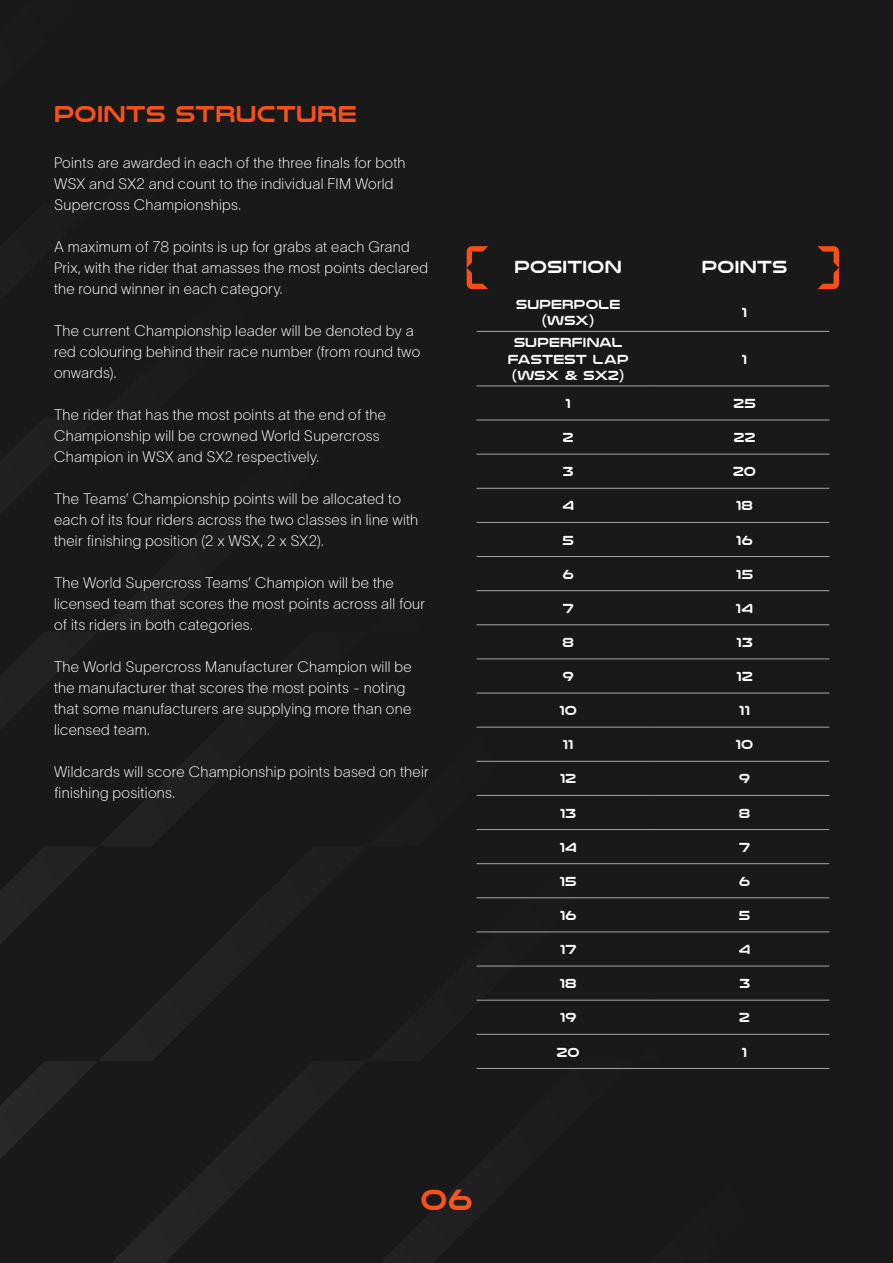
<style>
.page{position:relative;width:893px;height:1263px;background:#fff}
.page>*{position:absolute;margin:0;border:0;box-sizing:border-box;transform-origin:0 0}
.t1{font:30px "Nulshock Rg";color:#fa5016}
.t2{font:23.55px "Nulshock Rg";letter-spacing:.02em;color:#fa5016}
.t3{font:18px "Nulshock Rg";letter-spacing:.02em;color:#fff}
.t4{font:15px/21px "TWK Lausanne 100";letter-spacing:.02em;color:#fff}
.t5{font:13.5px/16.2px "Nulshock Rg";letter-spacing:.02em;color:#fff;text-align:center}
</style>
<div class="page">
<div style="left:635px;top:1061px;width:258px;height:202px;background:#191919"></div>
<div style="left:635px;top:846px;width:258px;height:215px;background:#191919"></div>
<div style="left:367px;top:1061px;width:268px;height:202px;background:#191919"></div>
<div style="left:367px;top:846px;width:268px;height:215px;background:#191919"></div>
<svg style="left:98px;top:1061px;width:269px;height:202px;background:#1b1b1b"></svg>
<svg style="left:98px;top:846px;width:269px;height:215px;background:#1a1a1a"></svg>
<div style="left:635px;top:631px;width:258px;height:215px;background:#191919"></div>
<div style="left:635px;top:417px;width:258px;height:214px;background:#191919"></div>
<div style="left:367px;top:631px;width:268px;height:215px;background:#191919"></div>
<div style="left:367px;top:417px;width:268px;height:214px;background:#191919"></div>
<div style="left:98px;top:631px;width:269px;height:215px;background:#191919"></div>
<div style="left:98px;top:417px;width:269px;height:214px;background:#191919"></div>
<div style="left:635px;top:202px;width:258px;height:215px;background:#191919"></div>
<div style="left:635px;top:0;width:258px;height:202px;background:#191919"></div>
<div style="left:367px;top:202px;width:268px;height:215px;background:#191919"></div>
<div style="left:367px;top:0;width:268px;height:202px;background:#191919"></div>
<div style="left:98px;top:202px;width:269px;height:215px;background:#191919"></div>
<div style="left:98px;top:0;width:269px;height:202px;background:#191919"></div>
<svg style="left:0;top:0;width:98px;height:1263px;background:#1a1a1a"></svg>
<svg style="left:467px;top:246px;width:21px;height:43px"></svg>
<svg style="left:817px;top:246px;width:22px;height:43px"></svg>
<hr style="left:477px;top:331px;width:176px;height:1px;background:#a5a8a9">
<hr style="left:653px;top:331px;width:176px;height:1px;background:#a5a8a9">
<hr style="left:477px;top:385px;width:176px;height:1px;background:#a5a8a9">
<hr style="left:653px;top:385px;width:176px;height:1px;background:#a5a8a9">
<hr style="left:477px;top:420px;width:176px;height:1px;background:#a5a8a9">
<hr style="left:653px;top:420px;width:176px;height:1px;background:#a5a8a9">
<hr style="left:477px;top:454px;width:176px;height:1px;background:#a5a8a9">
<hr style="left:653px;top:454px;width:176px;height:1px;background:#a5a8a9">
<hr style="left:477px;top:488px;width:176px;height:1px;background:#a5a8a9">
<hr style="left:653px;top:488px;width:176px;height:1px;background:#a5a8a9">
<hr style="left:477px;top:522px;width:176px;height:1px;background:#a5a8a9">
<hr style="left:653px;top:522px;width:176px;height:1px;background:#a5a8a9">
<hr style="left:477px;top:556px;width:176px;height:1px;background:#a5a8a9">
<hr style="left:653px;top:556px;width:176px;height:1px;background:#a5a8a9">
<hr style="left:477px;top:590px;width:176px;height:1px;background:#a5a8a9">
<hr style="left:653px;top:590px;width:176px;height:1px;background:#a5a8a9">
<hr style="left:477px;top:624px;width:176px;height:1px;background:#a5a8a9">
<hr style="left:653px;top:624px;width:176px;height:1px;background:#a5a8a9">
<hr style="left:477px;top:658px;width:176px;height:1px;background:#a5a8a9">
<hr style="left:653px;top:658px;width:176px;height:1px;background:#a5a8a9">
<hr style="left:477px;top:693px;width:176px;height:1px;background:#a5a8a9">
<hr style="left:653px;top:693px;width:176px;height:1px;background:#a5a8a9">
<hr style="left:477px;top:727px;width:176px;height:1px;background:#a5a8a9">
<hr style="left:653px;top:727px;width:176px;height:1px;background:#a5a8a9">
<hr style="left:477px;top:761px;width:176px;height:1px;background:#a5a8a9">
<hr style="left:653px;top:761px;width:176px;height:1px;background:#a5a8a9">
<hr style="left:477px;top:795px;width:176px;height:1px;background:#a5a8a9">
<hr style="left:653px;top:795px;width:176px;height:1px;background:#a5a8a9">
<hr style="left:477px;top:829px;width:176px;height:1px;background:#a5a8a9">
<hr style="left:653px;top:829px;width:176px;height:1px;background:#a5a8a9">
<hr style="left:477px;top:863px;width:176px;height:1px;background:#a5a8a9">
<hr style="left:653px;top:863px;width:176px;height:1px;background:#a5a8a9">
<hr style="left:477px;top:897px;width:176px;height:1px;background:#a5a8a9">
<hr style="left:653px;top:897px;width:176px;height:1px;background:#a5a8a9">
<hr style="left:477px;top:931px;width:176px;height:1px;background:#a5a8a9">
<hr style="left:653px;top:931px;width:176px;height:1px;background:#a5a8a9">
<hr style="left:477px;top:966px;width:176px;height:1px;background:#a5a8a9">
<hr style="left:653px;top:966px;width:176px;height:1px;background:#a5a8a9">
<hr style="left:477px;top:1000px;width:176px;height:1px;background:#a5a8a9">
<hr style="left:653px;top:1000px;width:176px;height:1px;background:#a5a8a9">
<hr style="left:477px;top:1034px;width:176px;height:1px;background:#a5a8a9">
<hr style="left:653px;top:1034px;width:176px;height:1px;background:#a5a8a9">
<hr style="left:477px;top:1068px;width:176px;height:1px;background:#a5a8a9">
<hr style="left:653px;top:1068px;width:176px;height:1px;background:#a5a8a9">
<h2 class="t2" style="left:54px;top:100px;width:304px">POINTS STRUCTURE</h2>
<p class="t4" style="left:54px;top:151px;width:353px">Points are awarded in each of the three finals for both<br>WSX and SX2 and count to the individual FIM World<br>Supercross Championships.</p>
<p class="t4" style="left:54px;top:235px;width:376px">A maximum of 78 points is up for grabs at each Grand<br>Prix, with the rider that amasses the most points declared the round winner in each category.</p>
<p class="t4" style="left:54px;top:319px;width:368px">The current Championship leader will be denoted by a red colouring behind their race number (from round two onwards).</p>
<p class="t4" style="left:54px;top:403px;width:333px">The rider that has the most points at the end of the<br>Championship will be crowned World Supercross<br>Champion in WSX and SX2 respectively.</p>
<p class="t4" style="left:54px;top:487px;width:366px">The Teams’ Championship points will be allocated to each of its four riders across the two classes in line with their finishing position (2 x WSX, 2 x SX2).</p>
<p class="t4" style="left:54px;top:571px;width:373px">The World Supercross Teams’ Champion will be the licensed team that scores the most points across all four of its riders in both categories.</p>
<p class="t4" style="left:54px;top:655px;width:359px">The World Supercross Manufacturer Champion will be the manufacturer that scores the most points - noting that some manufacturers are supplying more than one licensed team.</p>
<p class="t4" style="left:54px;top:760px;width:376px">Wildcards will score Championship points based on their finishing positions.</p>
<p class="t3" style="left:514px;top:256px;width:109px">POSITION</p>
<p class="t3" style="left:702px;top:256px;width:87px">POINTS</p>
<p class="t5" style="left:516px;top:296px;width:106px">SUPERPOLE (WSX)</p>
<p class="t5" style="left:742px;top:304px;width:7px">1</p>
<p class="t5" style="left:508px;top:335px;width:122px">SUPERFINAL<br>FASTEST LAP (WSX &amp; SX2)</p>
<p class="t5" style="left:742px;top:351px;width:7px">1</p>
<p class="t5" style="left:565px;top:395px;width:7px">1</p>
<p class="t5" style="left:733px;top:395px;width:24px">25</p>
<p class="t5" style="left:563px;top:429px;width:12px">2</p>
<p class="t5" style="left:734px;top:429px;width:23px">22</p>
<p class="t5" style="left:563px;top:463px;width:12px">3</p>
<p class="t5" style="left:733px;top:463px;width:24px">20</p>
<p class="t5" style="left:562px;top:498px;width:13px">4</p>
<p class="t5" style="left:736px;top:498px;width:18px">18</p>
<p class="t5" style="left:562px;top:532px;width:13px">5</p>
<p class="t5" style="left:736px;top:532px;width:18px">16</p>
<p class="t5" style="left:563px;top:566px;width:12px">6</p>
<p class="t5" style="left:736px;top:566px;width:18px">15</p>
<p class="t5" style="left:563px;top:600px;width:12px">7</p>
<p class="t5" style="left:736px;top:600px;width:19px">14</p>
<p class="t5" style="left:562px;top:634px;width:13px">8</p>
<p class="t5" style="left:736px;top:634px;width:18px">13</p>
<p class="t5" style="left:563px;top:668px;width:12px">9</p>
<p class="t5" style="left:736px;top:668px;width:18px">12</p>
<p class="t5" style="left:559px;top:702px;width:19px">10</p>
<p class="t5" style="left:739px;top:702px;width:12px">11</p>
<p class="t5" style="left:563px;top:736px;width:12px">11</p>
<p class="t5" style="left:736px;top:736px;width:19px">10</p>
<p class="t5" style="left:560px;top:771px;width:17px">12</p>
<p class="t5" style="left:739px;top:771px;width:12px">9</p>
<p class="t5" style="left:560px;top:805px;width:17px">13</p>
<p class="t5" style="left:739px;top:805px;width:13px">8</p>
<p class="t5" style="left:560px;top:839px;width:18px">14</p>
<p class="t5" style="left:739px;top:839px;width:12px">7</p>
<p class="t5" style="left:560px;top:873px;width:18px">15</p>
<p class="t5" style="left:739px;top:873px;width:12px">6</p>
<p class="t5" style="left:560px;top:907px;width:18px">16</p>
<p class="t5" style="left:739px;top:907px;width:13px">5</p>
<p class="t5" style="left:560px;top:941px;width:18px">17</p>
<p class="t5" style="left:739px;top:941px;width:13px">4</p>
<p class="t5" style="left:560px;top:975px;width:18px">18</p>
<p class="t5" style="left:739px;top:975px;width:12px">3</p>
<p class="t5" style="left:560px;top:1009px;width:18px">19</p>
<p class="t5" style="left:739px;top:1009px;width:12px">2</p>
<p class="t5" style="left:557px;top:1044px;width:24px">20</p>
<p class="t5" style="left:742px;top:1044px;width:7px">1</p>
<h1 class="t1" style="left:421px;top:1181px;width:53px">06</h1>
</div>
